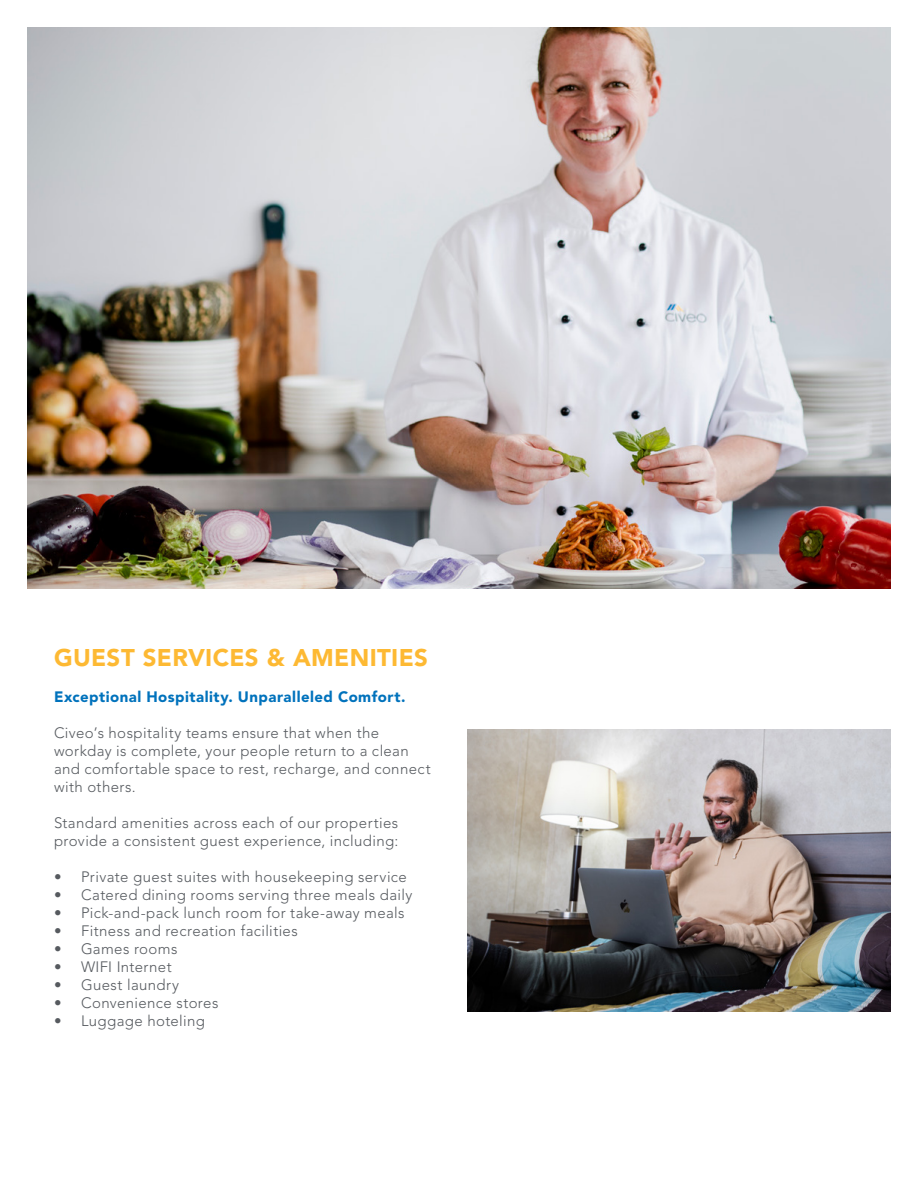
<style>
.page{position:relative;width:918px;height:1188px;background:#fff}
.page>*{position:absolute;margin:0;border:0;box-sizing:border-box;transform-origin:0 0}
.t1{font:900 24px "Avenir LT Std";letter-spacing:.015em;color:#fdb933}
.t2{font:300 15px/18px "Avenir LT Std";letter-spacing:.025em;color:#565a5f}
.t3{font:900 15px "Avenir LT Std";letter-spacing:.03em;color:#0072bc}
</style>
<div class="page">
<img style="left:27px;top:27px;width:864px;height:562px">
<img style="left:468px;top:729px;width:423px;height:283px">
<h1 class="t1" style="left:54px;top:643px;width:375px">GUEST SERVICES &amp; AMENITIES</h1>
<p class="t3" style="left:54px;top:688px;width:353px">Exceptional Hospitality. Unparalleled Comfort.</p>
<p class="t2" style="left:54px;top:724px;width:378px">Civeo’s hospitality teams ensure that when the workday is complete, your people return to a clean and comfortable space to rest, recharge, and connect with others.</p>
<p class="t2" style="left:54px;top:814px;width:346px">Standard amenities across each of our properties provide a consistent guest experience, including:</p>
<p class="t2" style="left:54px;top:868px;width:354px">• Private guest suites with housekeeping service</p>
<p class="t2" style="left:54px;top:886px;width:360px">• Catered dining rooms serving three meals daily</p>
<p class="t2" style="left:54px;top:904px;width:352px">• Pick-and-pack lunch room for take-away meals</p>
<p class="t2" style="left:54px;top:922px;width:245px">• Fitness and recreation facilities</p>
<p class="t2" style="left:54px;top:940px;width:125px">• Games rooms</p>
<p class="t2" style="left:54px;top:958px;width:119px">• WIFI Internet</p>
<p class="t2" style="left:54px;top:976px;width:127px">• Guest laundry</p>
<p class="t2" style="left:54px;top:994px;width:166px">• Convenience stores</p>
<p class="t2" style="left:54px;top:1012px;width:152px">• Luggage hoteling</p>
</div>
